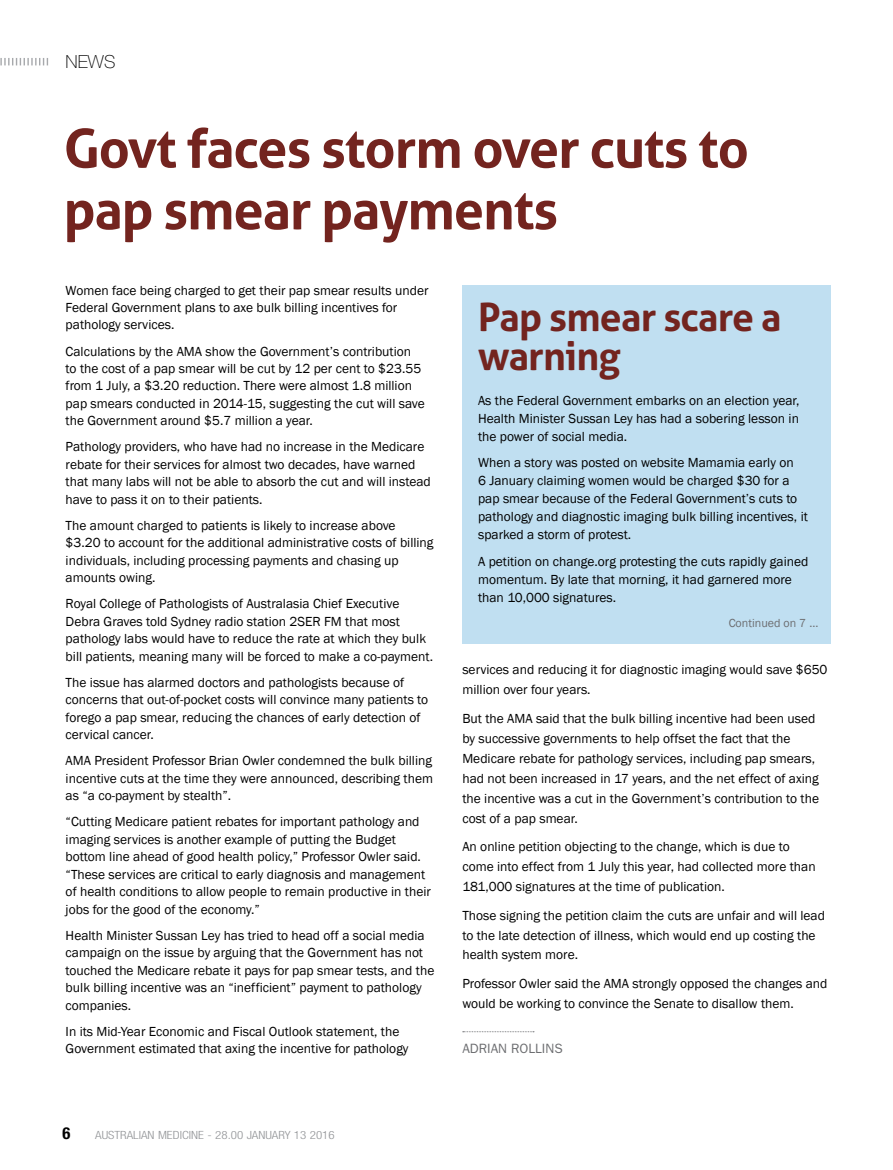
<style>
.page{position:relative;width:893px;height:1170px;background:#fff}
.page>*{position:absolute;margin:0;border:0;box-sizing:border-box;transform-origin:0 0}
.t1{font:700 54px/61.5px "Aller";letter-spacing:-.02em;color:#73241f}
.t2{font:700 39px/39px "Aller";letter-spacing:-.02em;color:#73241f}
.t3{font:100 18px "Helvetica Neue";color:#000}
.t4{font:13.5px/17.5px "Franklin Gothic";color:#000}
.t5{font:13.5px "ITC Franklin Gothic Std";color:#6d6e71}
.t6{font:12px "Franklin Gothic";color:#6d6e71}
.t7{font:300 condensed 11.25px "Helvetica Neue";color:#939598;scale:1.15 1}
.s1{font-weight:700;font-size:16.5px;color:#000}
.s2{font-weight:700;color:#fff}
</style>
<div class="page">
<div style="left:462px;top:285px;width:369px;height:358px;background:#c0dff1"></div>
<svg style="left:0;top:58px;width:48px;height:7px"></svg>
<svg style="left:463px;top:1031px;width:71px;height:1px"></svg>
<h3 class="t3" style="left:66px;top:52px;width:51px">NEWS</h3>
<h1 class="t1" style="left:64px;top:117px;width:687px">Govt faces storm over cuts to pap smear payments</h1>
<p class="t4" style="left:66px;top:281px;width:364px">Women face being charged to get their pap smear results under<br>Federal Government plans to axe bulk billing incentives for pathology services.</p>
<p class="t4" style="left:66px;top:342px;width:361px">Calculations by the AMA show the Government’s contribution to the cost of a pap smear will be cut by 12 per cent to $23.55 from 1 July, a $3.20 reduction. There were almost 1.8 million pap smears conducted in 2014-15, suggesting the cut will save the Government around $5.7 million a year.</p>
<p class="t4" style="left:66px;top:438px;width:367px">Pathology providers, who have had no increase in the Medicare rebate for their services for almost two decades, have warned that many labs will not be able to absorb the cut and will instead have to pass it on to their patients.</p>
<p class="t4" style="left:66px;top:517px;width:369px">The amount charged to patients is likely to increase above $3.20 to account for the additional administrative costs of billing individuals, including processing payments and chasing up amounts owing.</p>
<p class="t4" style="left:66px;top:595px;width:369px">Royal College of Pathologists of Australasia Chief Executive Debra Graves told Sydney radio station 2SER FM that most pathology labs would have to reduce the rate at which they bulk bill patients, meaning many will be forced to make a co-payment.</p>
<p class="t4" style="left:66px;top:674px;width:364px">The issue has alarmed doctors and pathologists because of concerns that out-of-pocket costs will convince many patients to forego a pap smear, reducing the chances of early detection of cervical cancer.</p>
<p class="t4" style="left:66px;top:752px;width:369px;text-align:justify">AMA President Professor Brian Owler condemned the bulk billing incentive cuts at the time they were announced, describing them as “a co-payment by stealth”.</p>
<p class="t4" style="left:66px;top:813px;width:367px">“Cutting Medicare patient rebates for important pathology and imaging services is another example of putting the Budget bottom line ahead of good health policy,” Professor Owler said. “These services are critical to early diagnosis and management of health conditions to allow people to remain productive in their jobs for the good of the economy.”</p>
<p class="t4" style="left:66px;top:926px;width:370px">Health Minister Sussan Ley has tried to head off a social media campaign on the issue by arguing that the Government has not touched the Medicare rebate it pays for pap smear tests, and the bulk billing incentive was an “inefficient” payment to pathology companies.</p>
<p class="t4" style="left:66px;top:1022px;width:344px">In its Mid-Year Economic and Fiscal Outlook statement, the<br>Government estimated that axing the incentive for pathology</p>
<p class="t7" style="left:63px;top:1128px;width:238px"><span class="s1">6</span> <span class="s2">6</span> AUSTRALIAN MEDICINE - 28.00 JANUARY 13 2016</p>
<h2 class="t2" style="left:478px;top:297px;width:305px">Pap smear scare a warning</h2>
<p class="t4" style="left:478px;top:391px;width:323px;line-height:18px;text-align:justify">As the Federal Government embarks on an election year, Health Minister Sussan Ley has had a sobering lesson in the power of social media.</p>
<p class="t4" style="left:478px;top:454px;width:331px;line-height:18px">When a story was posted on website Mamamia early on<br>6 January claiming women would be charged $30 for a pap smear because of the Federal Government’s cuts to pathology and diagnostic imaging bulk billing incentives, it sparked a storm of protest.</p>
<p class="t4" style="left:478px;top:552px;width:332px;line-height:18px">A petition on change.org protesting the cuts rapidly gained momentum. By late that morning, it had garnered more than 10,000 signatures.</p>
<p class="t6" style="left:729px;top:615px;width:91px">Continued on 7 ...</p>
<p class="t4" style="left:462px;top:660px;width:367px;line-height:20px">services and reducing it for diagnostic imaging would save $650 million over four years.</p>
<p class="t4" style="left:462px;top:708px;width:358px;line-height:20px">But the AMA said that the bulk billing incentive had been used by successive governments to help offset the fact that the Medicare rebate for pathology services, including pap smears, had not been increased in 17 years, and the net effect of axing the incentive was a cut in the Government’s contribution to the cost of a pap smear.</p>
<p class="t4" style="left:462px;top:836px;width:355px;line-height:20px">An online petition objecting to the change, which is due to come into effect from 1 July this year, had collected more than<br>181,000 signatures at the time of publication.</p>
<p class="t4" style="left:462px;top:905px;width:364px;line-height:20px">Those signing the petition claim the cuts are unfair and will lead to the late detection of illness, which would end up costing the health system more.</p>
<p class="t4" style="left:462px;top:973px;width:367px;line-height:20px">Professor Owler said the AMA strongly opposed the changes and would be working to convince the Senate to disallow them.</p>
<p class="t5" style="left:462px;top:1040px;width:102px">ADRIAN ROLLINS</p>
</div>
